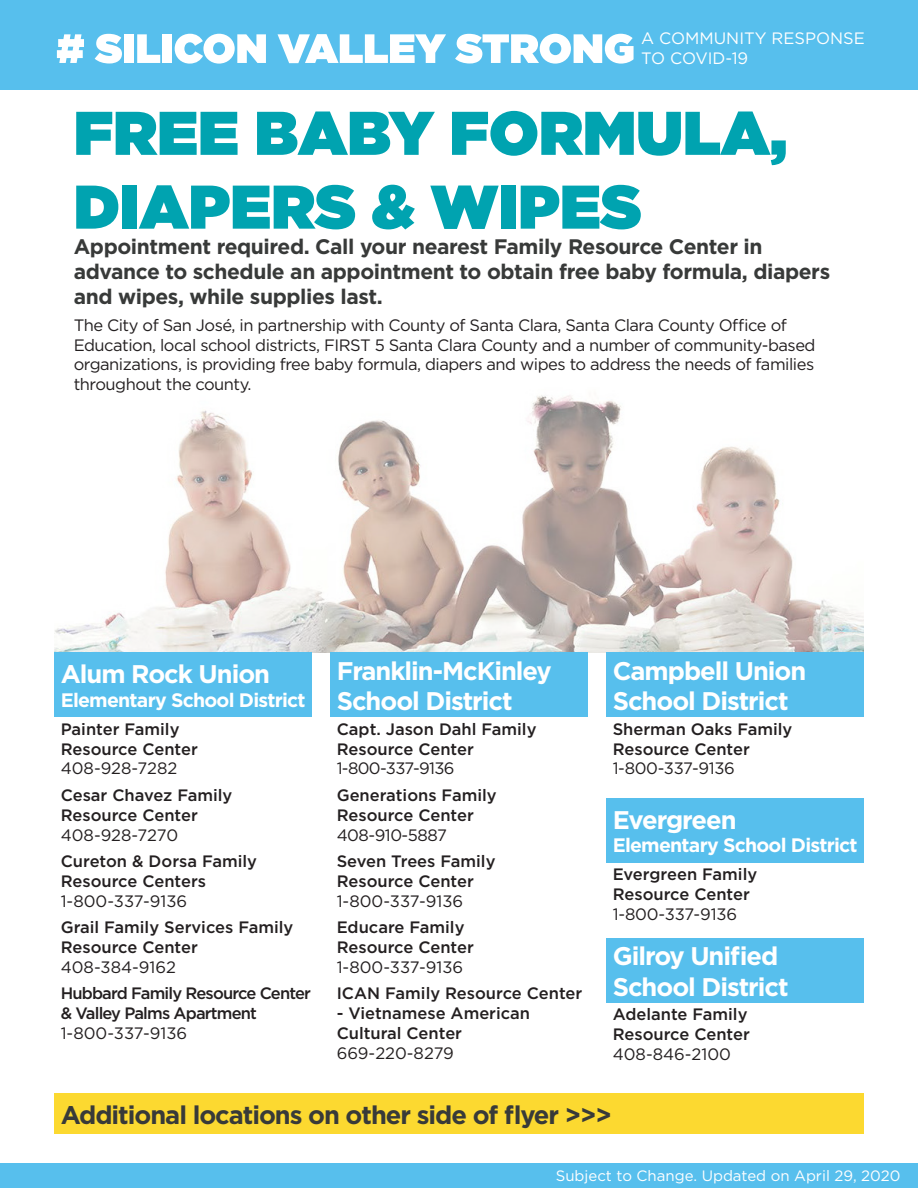
<style>
.page{position:relative;width:918px;height:1188px;background:#fff}
.page>*{position:absolute;margin:0;border:0;box-sizing:border-box;transform-origin:0 0}
.t1{font:900 61.5px/73.8px "Gotham";color:#00a3b0}
.Blue_Box{font:700 25.5px/30.6px "Gotham";letter-spacing:-.04em;color:#fff}
.Blue_Box-2{font:700 25.5px "Gotham";letter-spacing:-.04em;color:#383a39}
.t2{font:700 21px/25.2px "Gotham";letter-spacing:-.02em;color:#383a39}
.Blue_Box-3{font:700 19.5px "Gotham";letter-spacing:-.04em;color:#fff}
.school-basic{font:500 16.5px/19.8px "Gotham";color:#231f20}
.t3{font:16.5px/19.8px "Gotham";letter-spacing:-.03em;color:#231f20}
.school-basic-2{font:500 16.5px/19.8px "Gotham";letter-spacing:-.05em;color:#231f20}
.t4{font:16.5px/19.8px "Gotham";color:#fff}
.t5{font:15px "Gotham";color:#fff}
.s1{font-weight:400}
</style>
<div class="page">
<div style="left:0;top:0;width:918px;height:90px;background:#57bfed"></div>
<svg style="left:57px;top:34px;width:27px;height:29px"></svg>
<svg style="left:95px;top:34px;width:27px;height:30px"></svg>
<div style="left:124px;top:34px;width:10px;height:29px;background:#fff"></div>
<svg style="left:137px;top:34px;width:23px;height:29px"></svg>
<div style="left:162px;top:34px;width:10px;height:29px;background:#fff"></div>
<svg style="left:175px;top:34px;width:91px;height:30px"></svg>
<svg style="left:278px;top:34px;width:168px;height:29px"></svg>
<svg style="left:455px;top:34px;width:179px;height:30px"></svg>
<div style="left:0;top:1164px;width:918px;height:24px;background:#57bfed"></div>
<img style="left:54px;top:395px;width:810px;height:257px">
<div style="left:54px;top:652px;width:258px;height:65px;background:#57bfed"></div>
<div style="left:330px;top:652px;width:258px;height:65px;background:#57bfed"></div>
<div style="left:606px;top:652px;width:258px;height:65px;background:#57bfed"></div>
<div style="left:606px;top:798px;width:258px;height:65px;background:#57bfed"></div>
<div style="left:606px;top:938px;width:258px;height:64px;background:#57bfed"></div>
<div style="left:54px;top:1094px;width:810px;height:40px;background:#fcd930"></div>
<p class="t4" style="left:641px;top:28px;width:225px">A COMMUNITY RESPONSE<br>TO COVID-19</p>
<p class="t1" style="left:74px;top:95px;width:715px">FREE BABY FORMULA,<br>DIAPERS &amp; WIPES</p>
<p class="t2" style="left:74px;top:234px;width:758px">Appointment required. Call your nearest Family Resource Center in advance to schedule an appointment to obtain free baby formula, diapers and wipes, while supplies last.</p>
<p class="t3" style="left:74px;top:315px;width:743px">The City of San José, in partnership with County of Santa Clara, Santa Clara County Office of Education, local school districts, FIRST 5 Santa Clara County and a number of community-based organizations, is providing free baby formula, diapers and wipes to address the needs of families throughout the county.</p>
<p class="Blue_Box" style="left:61px;top:659px;width:211px">Alum Rock Union</p>
<p class="Blue_Box-3" style="left:61px;top:687px;width:246px">Elementary School District</p>
<p class="school-basic" style="left:61px;top:719px;width:139px">Painter Family<br>Resource Center<br><span class="s1">408-928-7282</span></p>
<p class="school-basic" style="left:61px;top:785px;width:173px">Cesar Chavez Family<br>Resource Center<br><span class="s1">408-928-7270</span></p>
<p class="school-basic" style="left:61px;top:851px;width:198px">Cureton &amp; Dorsa Family<br>Resource Centers<br><span class="s1">1-800-337-9136</span></p>
<p class="school-basic" style="left:61px;top:917px;width:234px">Grail Family Services Family<br>Resource Center<br><span class="s1">408-384-9162</span></p>
<p class="school-basic-2" style="left:61px;top:984px;width:252px">Hubbard Family Resource Center &amp; Valley Palms Apartment<br><span class="s1">1-800-337-9136</span></p>
<p class="Blue_Box" style="left:337px;top:655px;width:217px">Franklin-McKinley<br>School District</p>
<p class="school-basic" style="left:337px;top:719px;width:201px">Capt. Jason Dahl Family<br>Resource Center<br><span class="s1">1-800-337-9136</span></p>
<p class="school-basic" style="left:337px;top:785px;width:161px">Generations Family<br>Resource Center<br><span class="s1">408-910-5887</span></p>
<p class="school-basic" style="left:337px;top:851px;width:160px">Seven Trees Family<br>Resource Center<br><span class="s1">1-800-337-9136</span></p>
<p class="school-basic" style="left:337px;top:917px;width:139px">Educare Family<br>Resource Center<br><span class="s1">1-800-337-9136</span></p>
<p class="school-basic" style="left:337px;top:984px;width:247px">ICAN Family Resource Center</p>
<p class="school-basic" style="left:337px;top:1003px;width:195px">- Vietnamese American<br>Cultural Center<br><span class="s1">669-220-8279</span></p>
<p class="Blue_Box" style="left:613px;top:655px;width:195px">Campbell Union<br>School District</p>
<p class="school-basic" style="left:613px;top:719px;width:181px">Sherman Oaks Family<br>Resource Center<br><span class="s1">1-800-337-9136</span></p>
<p class="Blue_Box" style="left:613px;top:804px;width:125px">Evergreen</p>
<p class="Blue_Box-3" style="left:613px;top:832px;width:246px">Elementary School District</p>
<p class="school-basic" style="left:613px;top:864px;width:146px">Evergreen Family<br>Resource Center<br><span class="s1">1-800-337-9136</span></p>
<p class="Blue_Box" style="left:613px;top:940px;width:177px">Gilroy Unified<br>School District</p>
<p class="school-basic" style="left:613px;top:1004px;width:139px">Adelante Family<br>Resource Center<br><span class="s1">408-846-2100</span></p>
<p class="Blue_Box-2" style="left:61px;top:1098px;width:553px">Additional locations on other side of flyer &gt;&gt;&gt;</p>
<p class="t5" style="left:556px;top:1166px;width:346px">Subject to Change. Updated on April 29, 2020</p>
</div>
